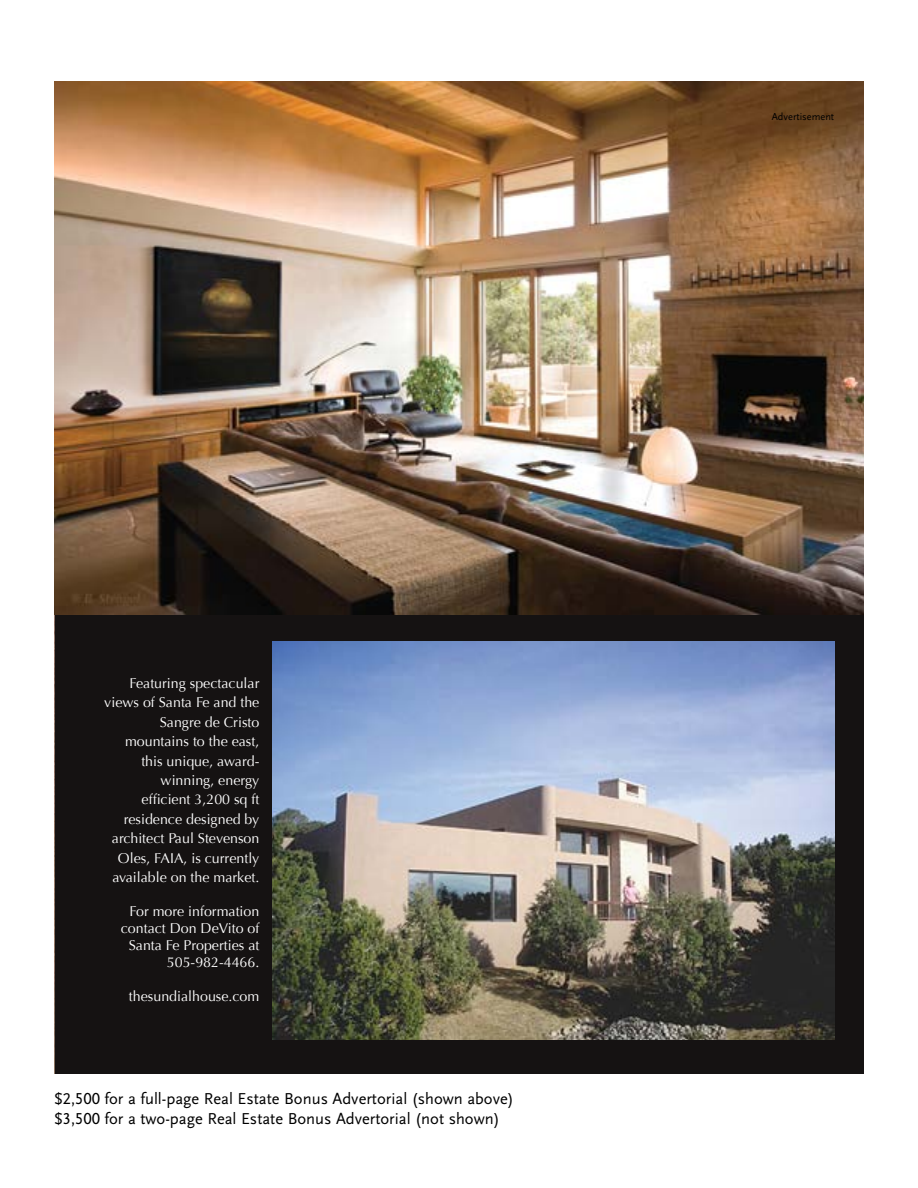
<style>
.page{position:relative;width:918px;height:1188px;background:#fff}
.page>*{position:absolute;margin:0;border:0;box-sizing:border-box;transform-origin:0 0}
.t1{font:16.5px/19.8px "Scala Sans LF";color:#000}
.t2{font:14.25px/19.4px "Optima";color:#fff;text-align:right}
.t3{font:10.35px "Scala Sans LF";color:#000}
</style>
<div class="page">
<div style="left:55px;top:614px;width:809px;height:460px;background:#151212"></div>
<img style="left:54px;top:81px;width:1px;height:993px">
<img style="left:55px;top:81px;width:809px;height:533px">
<img style="left:273px;top:642px;width:562px;height:398px">
<p class="t2" style="left:104px;top:674px;width:157px">Featuring spectacular views of Santa Fe and the<br>Sangre de Cristo mountains to the east, this unique, award&shy;winning, energy<br>efficient 3,200 sq ft residence designed by architect Paul Stevenson<br>Oles, FAIA, is currently available on the market.</p>
<p class="t2" style="left:121px;top:903px;width:140px;line-height:17.1px">For more information contact Don DeVito of<br>Santa Fe Properties at<br>505-982-4466.</p>
<p class="t2" style="left:129px;top:987px;width:132px">thesundialhouse.com</p>
<p class="t1" style="left:54px;top:1089px;width:461px">$2,500 for a full-page Real Estate Bonus Advertorial (shown above) $3,500 for a two-page Real Estate Bonus Advertorial (not shown)</p>
<p class="t3" style="left:772px;top:111px;width:64px">Advertisement</p>
</div>
